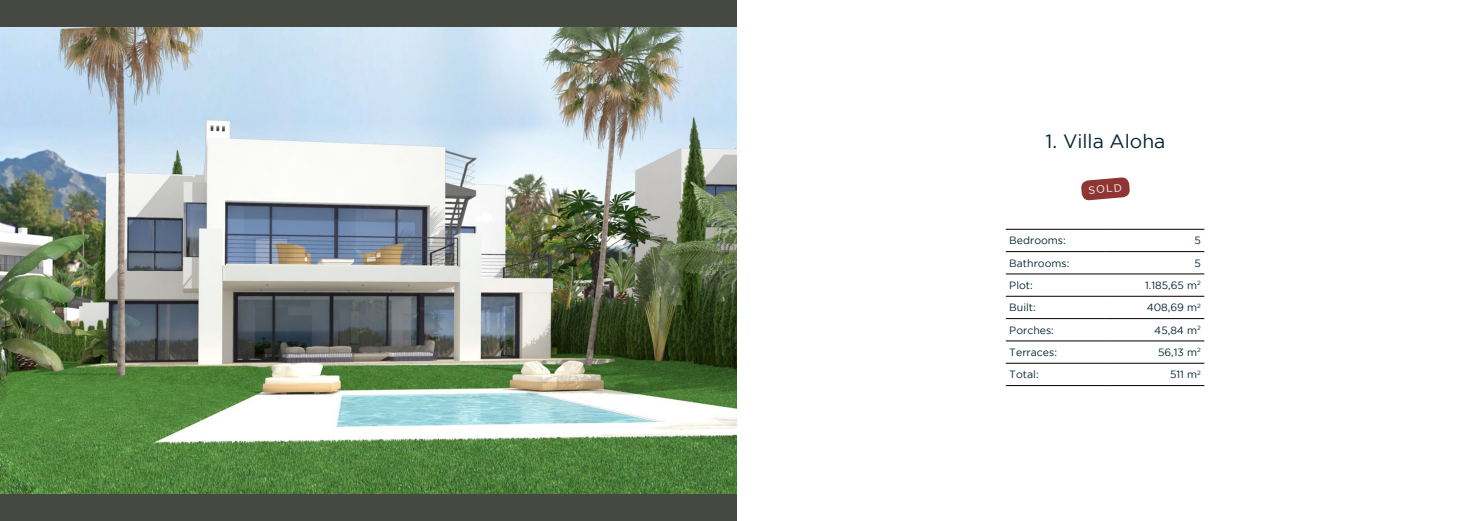
<style>
.page{position:relative;width:1474px;height:521px;background:#fff}
.page>*{position:absolute;margin:0;border:0;box-sizing:border-box;transform-origin:0 0}
.t1{font:19.25px "Gotham";color:#042430}
.t2{font:10.5px "Gotham";color:#042430}
.t3{font:10.5px "Gotham";color:#fff}
</style>
<div class="page">
<div style="left:0;top:0;width:737px;height:521px;background:#464842"></div>
<img style="left:0;top:28px;width:737px;height:465px">
<hr style="left:1005px;top:229px;width:100px;height:1px;background:#000">
<hr style="left:1105px;top:229px;width:99px;height:1px;background:#000">
<hr style="left:1005px;top:251px;width:100px;height:1px;background:#000">
<hr style="left:1105px;top:251px;width:99px;height:1px;background:#000">
<hr style="left:1005px;top:274px;width:100px;height:1px;background:#000">
<hr style="left:1105px;top:274px;width:99px;height:1px;background:#000">
<hr style="left:1005px;top:296px;width:100px;height:1px;background:#000">
<hr style="left:1105px;top:296px;width:99px;height:1px;background:#000">
<hr style="left:1005px;top:318px;width:100px;height:1px;background:#000">
<hr style="left:1105px;top:318px;width:99px;height:1px;background:#000">
<hr style="left:1005px;top:341px;width:100px;height:1px;background:#000">
<hr style="left:1105px;top:341px;width:99px;height:1px;background:#000">
<hr style="left:1005px;top:363px;width:100px;height:1px;background:#000">
<hr style="left:1105px;top:363px;width:99px;height:1px;background:#000">
<hr style="left:1005px;top:385px;width:100px;height:1px;background:#000">
<hr style="left:1105px;top:385px;width:99px;height:1px;background:#000">
<svg style="left:1081px;top:177px;width:49px;height:24px"></svg>
<h1 class="t1" style="left:1045px;top:130px;width:121px">1. Villa Aloha</h1>
<p class="t3" style="left:1088px;top:184px;width:35px;rotate:-5deg">SOLD</p>
<p class="t2" style="left:1009px;top:235px;width:58px">Bedrooms:</p>
<p class="t2" style="left:1194px;top:235px;width:8px">5</p>
<p class="t2" style="left:1009px;top:257px;width:62px">Bathrooms:</p>
<p class="t2" style="left:1194px;top:257px;width:8px">5</p>
<p class="t2" style="left:1009px;top:279px;width:25px">Plot:</p>
<p class="t2" style="left:1145px;top:279px;width:57px">1.185,65 m<sup>2</sup></p>
<p class="t2" style="left:1009px;top:302px;width:28px">Built:</p>
<p class="t2" style="left:1146px;top:302px;width:56px">408,69 m<sup>2</sup></p>
<p class="t2" style="left:1009px;top:324px;width:46px">Porches:</p>
<p class="t2" style="left:1154px;top:324px;width:48px">45,84 m<sup>2</sup></p>
<p class="t2" style="left:1009px;top:346px;width:49px">Terraces:</p>
<p class="t2" style="left:1157px;top:346px;width:44px">56,13 m<sup>2</sup></p>
<p class="t2" style="left:1009px;top:369px;width:31px">Total:</p>
<p class="t2" style="left:1170px;top:369px;width:32px">511 m<sup>2</sup></p>
</div>
